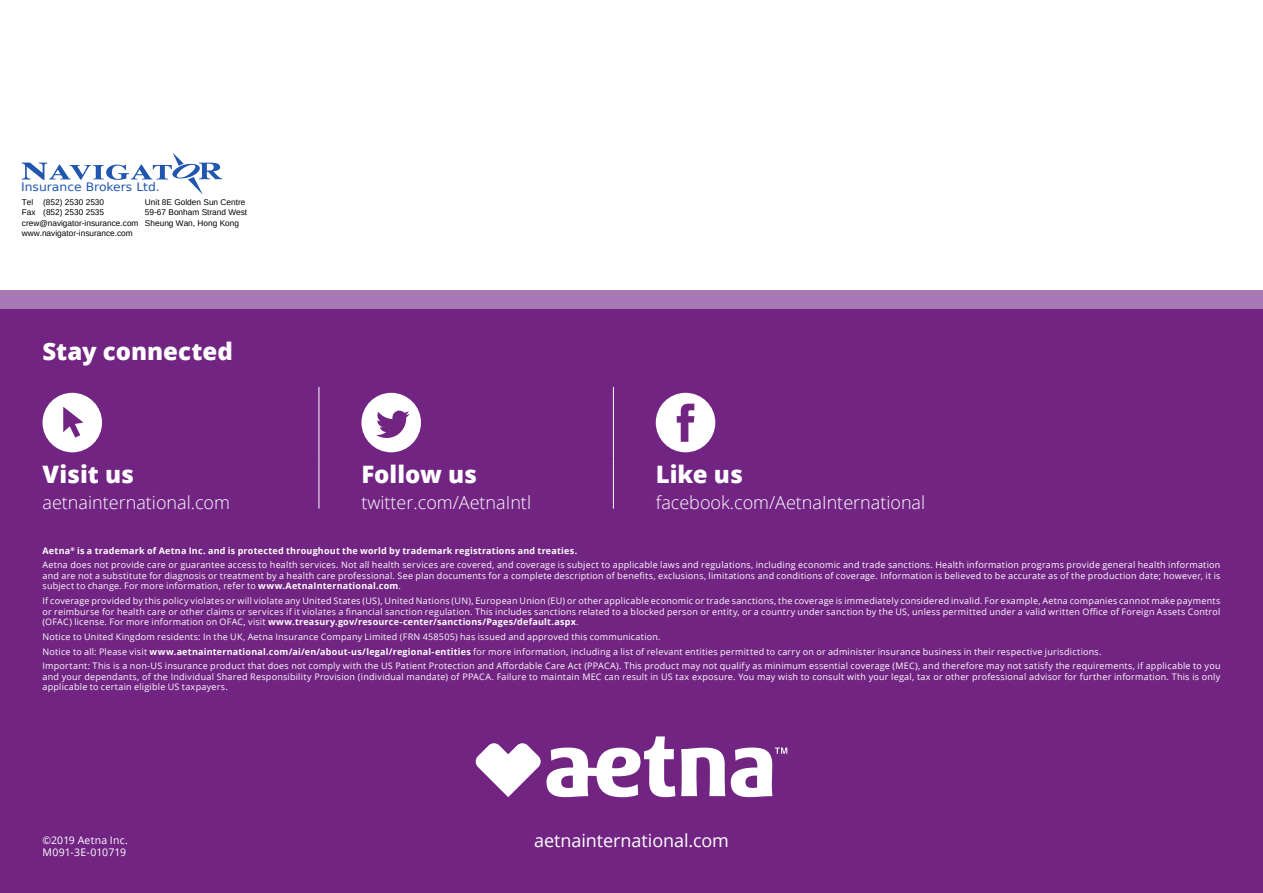
<style>
.page{position:relative;width:1263px;height:893px;background:#fff}
.page>*{position:absolute;margin:0;border:0;box-sizing:border-box;transform-origin:0 0}
.t1{font:800 24px "Open Sans";color:#fff}
.t2{font:300 18px "Open Sans";color:#fff}
.t3{font:18px "Open Sans";letter-spacing:-.005em;color:#fff}
.t4{font:11.55px "DejaVu Sans";color:#2056ae;scale:1.07 1}
.t5{font:10.5px/12px "Open Sans";letter-spacing:.015em;color:#fff}
.t6{font:9px/10.5px "Open Sans";letter-spacing:.025em;color:#fff}
.t7{font:8.25px/10.5px "Liberation Sans";color:#000}
.s1{font-weight:700}
</style>
<div class="page">
<div style="left:0;top:293px;width:1263px;height:600px;background:#722483"></div>
<hr style="left:319px;top:387px;width:1px;height:71px;background:#fff">
<hr style="left:613px;top:387px;width:1px;height:71px;background:#fff">
<hr style="left:319px;top:458px;width:1px;height:51px;background:#fff">
<hr style="left:613px;top:458px;width:1px;height:51px;background:#fff">
<svg style="left:656px;top:393px;width:59px;height:59px"></svg>
<svg style="left:361px;top:393px;width:60px;height:59px"></svg>
<svg style="left:43px;top:393px;width:59px;height:59px"></svg>
<div style="left:0;top:290px;width:1263px;height:19px;background:#a679b4"></div>
<svg style="left:476px;top:736px;width:311px;height:61px"></svg>
<svg style="left:22px;top:153px;width:200px;height:42px"></svg>
<p class="t4" style="left:21px;top:180px;width:131px">Insurance Brokers Ltd.</p>
<p class="t7" style="left:22px;top:197px;width:84px">Tel (852) 2530 2530</p>
<p class="t7" style="left:145px;top:197px;width:102px">Unit 8E Golden Sun Centre</p>
<p class="t7" style="left:22px;top:207px;width:84px">Fax (852) 2530 2535</p>
<p class="t7" style="left:22px;top:207px;width:227px;text-indent:123px">59-67 Bonham Strand West crew@navigator-insurance.com Sheung Wan, Hong Kong www.navigator-insurance.com</p>
<h1 class="t1" style="left:43px;top:333px;width:192px">Stay connected</h1>
<h1 class="t1" style="left:43px;top:456px;width:93px">Visit us</h1>
<h2 class="t2" style="left:43px;top:490px;width:189px">aetnainternational.com</h2>
<h1 class="t1" style="left:361px;top:456px;width:117px">Follow us</h1>
<h2 class="t2" style="left:361px;top:490px;width:171px">twitter.com/AetnaIntl</h2>
<h1 class="t1" style="left:656px;top:456px;width:88px">Like us</h1>
<h2 class="t2" style="left:656px;top:490px;width:271px">facebook.com/AetnaInternational</h2>
<p class="t6" style="left:43px;top:543px;width:1179px;line-height:14.7px"><span class="s1">Aetna</span><sup>®</sup> <span class="s1">is a trademark of Aetna Inc. and is protected throughout the world by trademark registrations and treaties.<br></span>Aetna does not provide care or guarantee access to health services. Not all health services are covered, and coverage is subject to applicable laws and regulations, including economic and trade sanctions. Health information programs provide general health information</p>
<p class="t6" style="left:43px;top:570px;width:1179px">and are not a substitute for diagnosis or treatment by a health care professional. See plan documents for a complete description of benefits, exclusions, limitations and conditions of coverage. Information is believed to be accurate as of the production date; however, it is subject to change. For more information, refer to <span class="s1">www.AetnaInternational.com</span>.</p>
<p class="t6" style="left:43px;top:595px;width:1179px;text-align:justify">If coverage provided by this policy violates or will violate any United States (US), United Nations (UN), European Union (EU) or other applicable economic or trade sanctions, the coverage is immediately considered invalid. For example, Aetna companies cannot make payments or reimburse for health care or other claims or services if it violates a financial sanction regulation. This includes sanctions related to a blocked person or entity, or a country under sanction by the US, unless permitted under a valid written Office of Foreign Assets Control (OFAC) license. For more information on OFAC, visit <span class="s1">www.treasury.gov/resource-center/sanctions/Pages/default.aspx</span>.</p>
<p class="t6" style="left:43px;top:629px;width:1179px;line-height:14.7px">Notice to United Kingdom residents: In the UK, Aetna Insurance Company Limited (FRN 458505) has issued and approved this communication.<br>Notice to all: Please visit <span class="s1">www.aetnainternational.com/ai/en/about-us/legal/regional-entities</span> for more information, including a list of relevant entities permitted to carry on or administer insurance business in their respective jurisdictions.<br>Important: This is a non-US insurance product that does not comply with the US Patient Protection and Affordable Care Act (PPACA). This product may not qualify as minimum essential coverage (MEC), and therefore may not satisfy the requirements, if applicable to you</p>
<p class="t6" style="left:43px;top:671px;width:1179px">and your dependants, of the Individual Shared Responsibility Provision (individual mandate) of PPACA. Failure to maintain MEC can result in US tax exposure. You may wish to consult with your legal, tax or other professional advisor for further information. This is only applicable to certain eligible US taxpayers.</p>
<p class="t5" style="left:43px;top:834px;width:87px">©2019 Aetna Inc.<br>M091-3E-010719</p>
<h2 class="t3" style="left:534px;top:828px;width:196px">aetnainternational.com</h2>
</div>
